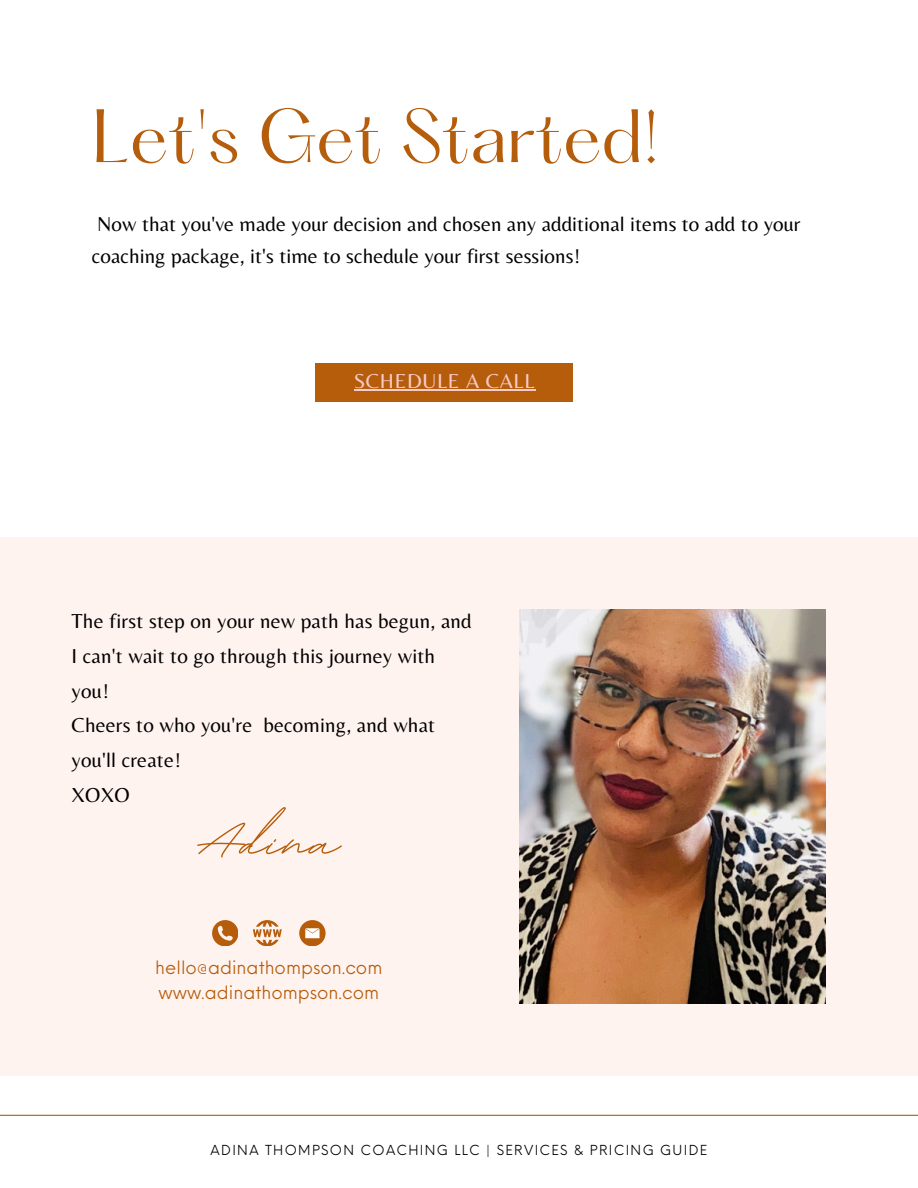
<style>
.page{position:relative;width:918px;height:1188px;background:#fff}
.page>*{position:absolute;margin:0;border:0;box-sizing:border-box;transform-origin:0 0}
.t1{font:700 90px "BD Script";letter-spacing:.015em;color:#b65d0b}
.t2{font:66px "Hatton";letter-spacing:-.005em;color:#b65d0b}
.t3{font:21px/34.8px "Belleza";letter-spacing:.005em;color:#000}
.t4{font:21px "Belleza";letter-spacing:.03em;color:#facaca}
.t5{font:18px "Neue Einstellung";color:#b65d0b}
.t6{font:13.5px "Neue Einstellung";letter-spacing:.1em;color:#000}
</style>
<div class="page">
<div style="left:0;top:537px;width:918px;height:539px;background:#fff3f0"></div>
<img style="left:520px;top:609px;width:306px;height:394px">
<div style="left:315px;top:364px;width:258px;height:38px;background:#b65d0b"></div>
<div style="left:299px;top:920px;width:26px;height:26px;background:#b65d0b;border-radius:50%"></div>
<svg style="left:305px;top:928px;width:15px;height:10px"></svg>
<svg style="left:253px;top:920px;width:29px;height:26px"></svg>
<svg style="left:212px;top:920px;width:26px;height:26px"></svg>
<hr style="left:0;top:1115px;width:918px;height:1px;background:#b65d0b">
<hr style="left:354px;top:390px;width:181px;height:1px;background:#facaca">
<h1 class="t2" style="left:92px;top:105px;width:569px">Let's Get Started!</h1>
<h4 class="t3" style="left:92px;top:207px;width:710px;line-height:32.7px">Now that you've made your decision and chosen any additional items to add to your coaching package, it's time to schedule your first sessions!</h4>
<h4 class="t4" style="left:354px;top:369px;width:183px">SCHEDULE A CALL</h4>
<p class="t3" style="left:72px;top:603px;width:402px">The first step on your new path has begun, and<br>I can't wait to go through this journey with you!<br>Cheers to who you're becoming, and what you'll create!<br>XOXO</p>
<h2 class="t1" style="left:199px;top:783px;width:142px">Adina</h2>
<p class="t5" style="left:155px;top:951px;width:229px">hello@adinathompson.com</p>
<p class="t5" style="left:158px;top:977px;width:222px">www.adinathompson.com</p>
<p class="t6" style="left:211px;top:1138px;width:498px">ADINA THOMPSON COACHING LLC | SERVICES &amp; PRICING GUIDE</p>
</div>
